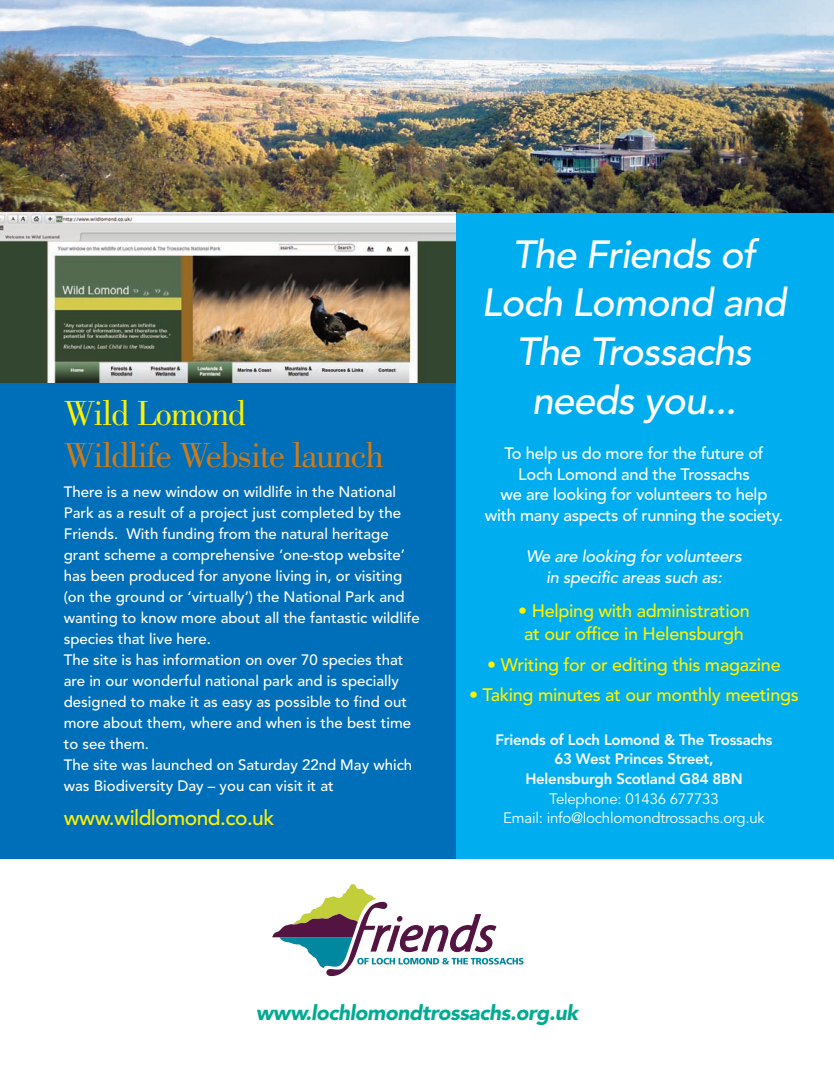
<style>
.page{position:relative;width:834px;height:1085px;background:#fff}
.page>*{position:absolute;margin:0;border:0;box-sizing:border-box;transform-origin:0 0}
.t1{font:italic 500 39px/48.6px "Avenir";letter-spacing:-.02em;color:#fff;text-align:center}
.t2{font:36px "Bodoni";letter-spacing:-.025em;color:#cf7c17}
.t3{font:36px "Bodoni";letter-spacing:-.025em;color:#fff101}
.t4{font:italic 900 21px "Avenir";letter-spacing:-.02em;color:#00ab91}
.t5{font:500 21px "Avenir";letter-spacing:-.025em;color:#fff101}
.t6{font:500 18px/22.5px "Avenir";letter-spacing:-.015em;color:#fff101;text-align:center}
.t7{font:500 16.5px/20.5px "Avenir";letter-spacing:-.015em;color:#fff;text-align:center}
.t8{font:italic 500 16.5px/20.5px "Avenir";letter-spacing:-.01em;color:#fff;text-align:center}
.t9{font:500 15px/21px "Avenir";color:#fff}
.t10{font:800 15px/19.5px "Avenir";letter-spacing:-.015em;color:#fff;text-align:center}
.t11{font:15px/19.5px "Avenir";letter-spacing:-.015em;color:#fff;text-align:center}
</style>
<div class="page">
<div style="left:391px;top:0;width:442px;height:1084px;background:#00aeef"></div>
<img style="left:0;top:0;width:833px;height:213px">
<img style="left:0;top:213px;width:455px;height:170px">
<div style="left:0;top:383px;width:455px;height:701px;background:#006fba"></div>
<div style="left:0;top:859px;width:833px;height:225px;background:#fff"></div>
<svg style="left:272px;top:884px;width:251px;height:91px"></svg>
<h2 class="t3" style="left:64px;top:400px;width:184px">Wild Lomond</h2>
<h2 class="t2" style="left:64px;top:442px;width:321px">Wildlife Website launch</h2>
<p class="t9" style="left:64px;top:482px;width:357px">There is a new window on wildlife in the National Park as a result of a project just completed by the Friends. With funding from the natural heritage grant scheme a comprehensive ‘one-stop website’ has been produced for anyone living in, or visiting (on the ground or ‘virtually’) the National Park and wanting to know more about all the fantastic wildlife species that live here.<br>The site is has information on over 70 species that are in our wonderful national park and is specially designed to make it as easy as possible to find out more about them, where and when is the best time to see them.<br>The site was launched on Saturday 22nd May which was Biodiversity Day – you can visit it at</p>
<h3 class="t5" style="left:64px;top:809px;width:212px">www.wildlomond.co.uk</h3>
<h1 class="t1" style="left:481px;top:233px;width:306px">The Friends of<br>Loch Lomond and<br>The Trossachs needs you...</h1>
<p class="t7" style="left:485px;top:444px;width:299px">To help us do more for the future of<br>Loch Lomond and the Trossachs<br>we are looking for volunteers to help with many aspects of running the society.</p>
<p class="t8" style="left:526px;top:547px;width:217px">We are looking for volunteers in specific areas such as:</p>
<p class="t6" style="left:518px;top:601px;width:233px">• Helping with administration at our office in Helensburgh</p>
<p class="t6" style="left:487px;top:654px;width:295px">• Writing for or editing this magazine</p>
<p class="t6" style="left:469px;top:685px;width:331px">• Taking minutes at our monthly meetings</p>
<p class="t10" style="left:495px;top:731px;width:279px">Friends of Loch Lomond &amp; The Trossachs<br>63 West Princes Street,<br>Helensburgh Scotland G84 8BN</p>
<p class="t11" style="left:503px;top:789px;width:263px">Telephone: 01436 677733<br>Email: info@lochlomondtrossachs.org.uk</p>
<h3 class="t4" style="left:256px;top:1003px;width:323px">www.lochlomondtrossachs.org.uk</h3>
</div>
